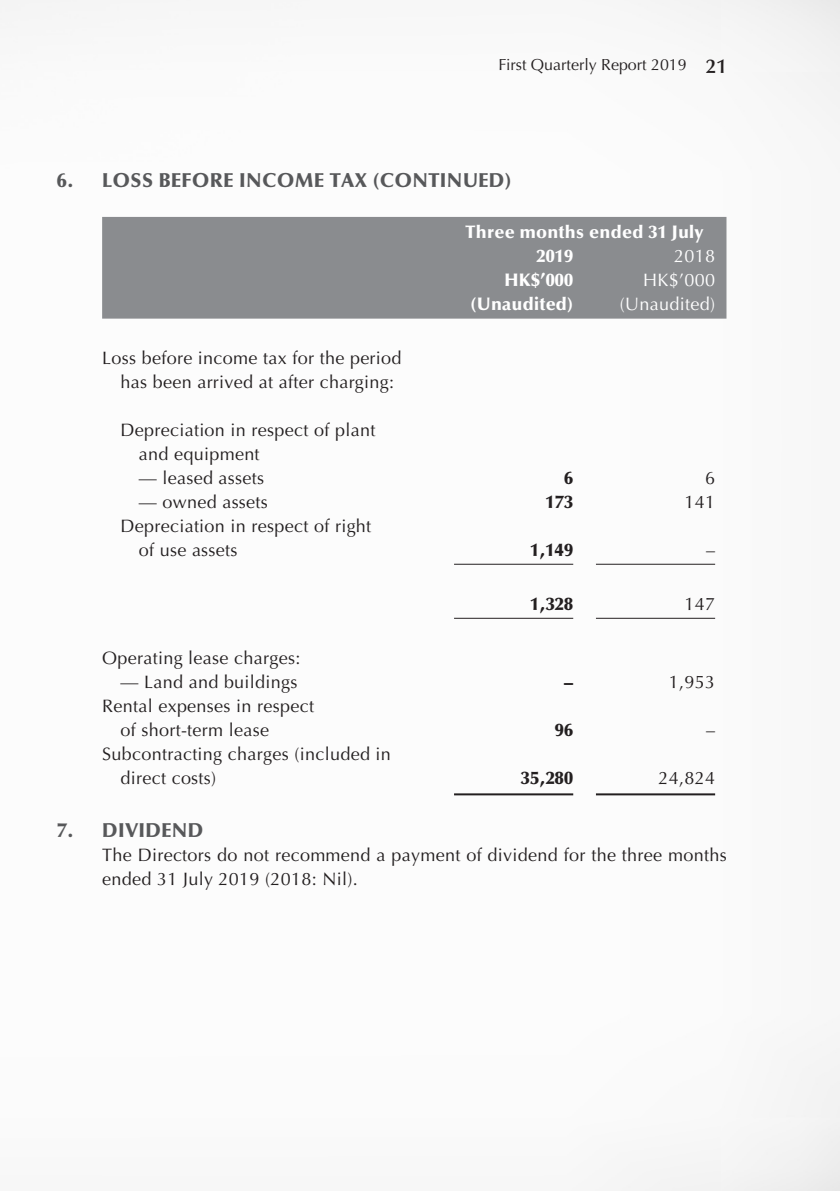
<style>
.page{position:relative;width:840px;height:1191px;background:#fff}
.page>*{position:absolute;margin:0;border:0;box-sizing:border-box;transform-origin:0 0}
.t1{font:900 20px "Optima LT Std";letter-spacing:.015em;color:#57585a}
.t2{font:18px/24px "Optima LT Std";letter-spacing:.015em;color:#231f20}
.t3{font:900 18px/24px "Optima LT Std";letter-spacing:.015em;color:#fff}
.t4{font:900 18px "Optima LT Std";letter-spacing:.015em;color:#231f20}
.t5{font:18px "Optima LT Std";letter-spacing:.015em;color:#fff}
.t6{font:16px "Optima LT Std";color:#231f20}
.s1{font-weight:600;font-size:20px}
</style>
<div class="page">
<img style="left:0;top:0;width:839px;height:1191px">
<div style="left:102px;top:217px;width:624px;height:102px;background:#8a8c8f"></div>
<hr style="left:454px;top:564px;width:119px;height:1px;background:#231f20">
<hr style="left:595px;top:564px;width:119px;height:1px;background:#231f20">
<hr style="left:454px;top:618px;width:119px;height:1px;background:#231f20">
<hr style="left:595px;top:618px;width:119px;height:1px;background:#231f20">
<hr style="left:454px;top:793px;width:119px;height:2px;background:#231f20">
<hr style="left:595px;top:793px;width:119px;height:2px;background:#231f20">
<p class="t6" style="left:498px;top:55px;width:229px">First Quarterly Report 2019 <span class="s1">21</span></p>
<p class="t1" style="left:57px;top:168px;width:456px">6. LOSS BEFORE INCOME TAX (CONTINUED)</p>
<p class="t3" style="left:536px;top:220px;width:169px;text-indent:-71px">Three months ended 31 July<br>2019</p>
<p class="t5" style="left:673px;top:245px;width:42px">2018</p>
<p class="t3" style="left:504px;top:268px;width:70px">HK$’000</p>
<p class="t5" style="left:642px;top:269px;width:73px">HK$’000</p>
<p class="t3" style="left:470px;top:292px;width:104px">(Unaudited)</p>
<p class="t5" style="left:619px;top:293px;width:97px">(Unaudited)</p>
<p class="t2" style="left:120px;top:346px;width:282px;text-indent:-18px">Loss before income tax for the period has been arrived at after charging:</p>
<p class="t2" style="left:139px;top:418px;width:238px;text-indent:-18px">Depreciation in respect of plant and equipment</p>
<p class="t2" style="left:139px;top:466px;width:127px">— leased assets</p>
<p class="t4" style="left:564px;top:467px;width:10px">6</p>
<p class="t2" style="left:704px;top:466px;width:12px">6</p>
<p class="t2" style="left:139px;top:490px;width:131px">— owned assets</p>
<p class="t4" style="left:545px;top:491px;width:29px">173</p>
<p class="t2" style="left:684px;top:490px;width:32px">141</p>
<p class="t2" style="left:139px;top:514px;width:234px;text-indent:-18px">Depreciation in respect of right of use assets</p>
<p class="t4" style="left:529px;top:539px;width:45px">1,149</p>
<p class="t2" style="left:705px;top:538px;width:10px">–</p>
<p class="t4" style="left:530px;top:593px;width:45px">1,328</p>
<p class="t2" style="left:684px;top:592px;width:32px">147</p>
<p class="t2" style="left:102px;top:646px;width:200px">Operating lease charges:</p>
<p class="t2" style="left:120px;top:670px;width:178px">— Land and buildings</p>
<p class="t4" style="left:564px;top:671px;width:10px">–</p>
<p class="t2" style="left:668px;top:670px;width:48px">1,953</p>
<p class="t2" style="left:120px;top:694px;width:195px;text-indent:-18px">Rental expenses in respect of short-term lease</p>
<p class="t4" style="left:554px;top:719px;width:20px">96</p>
<p class="t2" style="left:705px;top:718px;width:10px">–</p>
<p class="t2" style="left:120px;top:742px;width:272px;text-indent:-18px">Subcontracting charges (included in direct costs)</p>
<p class="t4" style="left:520px;top:767px;width:54px">35,280</p>
<p class="t2" style="left:658px;top:766px;width:58px">24,824</p>
<p class="t1" style="left:57px;top:818px;width:148px">7. DIVIDEND</p>
<p class="t2" style="left:102px;top:843px;width:625px">The Directors do not recommend a payment of dividend for the three months ended 31 July 2019 (2018: Nil).</p>
</div>
